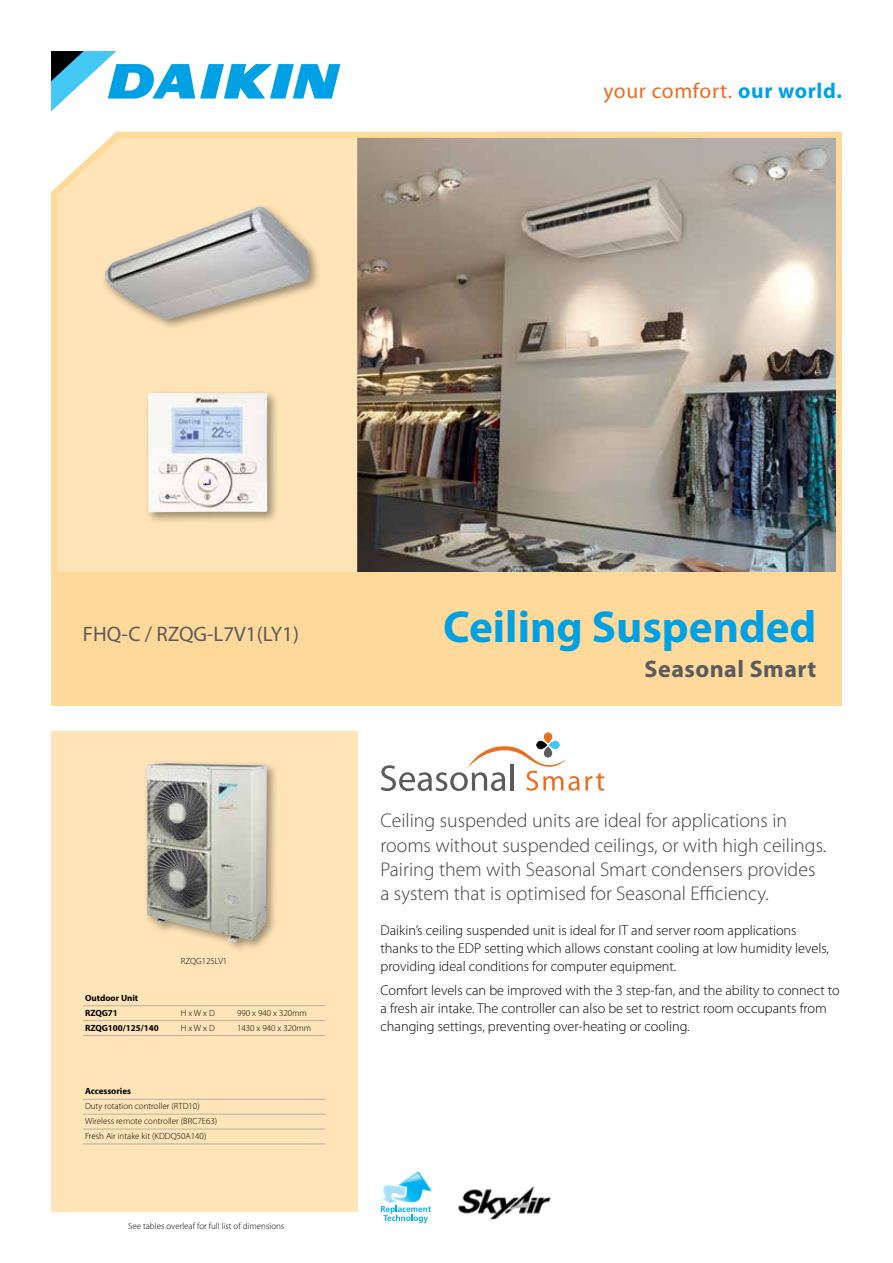
<style>
.page{position:relative;width:893px;height:1263px;background:#fff}
.page>*{position:absolute;margin:0;border:0;box-sizing:border-box;transform-origin:0 0}
.t1{font:700 45px "Myriad Pro";color:#00a1e4}
.t2{font:700 24px "Myriad Pro";letter-spacing:.02em;color:#5a5b5d}
.t3{font:21.45px "Myriad Pro";letter-spacing:.03em;color:#e96e1f}
.t4{font:21px "Myriad Pro";color:#5a5b5d}
.t5{font:300 19.8px/24.3px "Myriad Pro";color:#414042}
.t6{font:300 14.25px/18px "Myriad Pro";color:#000}
.t7{font:300 9px/14.9px "Myriad Pro";color:#000}
.t8{font:700 9px/14.9px "Myriad Pro";color:#000}
.s1{font-weight:700;color:#00a1e4}
</style>
<div class="page">
<div style="left:51px;top:731px;width:306px;height:481px;background:#ffe4b8"></div>
<hr style="left:83px;top:1005px;width:96px;height:1px;background:#b4b1a8">
<hr style="left:179px;top:1005px;width:56px;height:1px;background:#b4b1a8">
<hr style="left:235px;top:1005px;width:90px;height:1px;background:#b4b1a8">
<hr style="left:83px;top:1020px;width:96px;height:1px;background:#b4b1a8">
<hr style="left:179px;top:1020px;width:56px;height:1px;background:#b4b1a8">
<hr style="left:235px;top:1020px;width:90px;height:1px;background:#b4b1a8">
<hr style="left:83px;top:1035px;width:96px;height:1px;background:#b4b1a8">
<hr style="left:179px;top:1035px;width:56px;height:1px;background:#b4b1a8">
<hr style="left:235px;top:1035px;width:90px;height:1px;background:#b4b1a8">
<img style="left:51px;top:131px;width:791px;height:441px">
<div style="left:51px;top:572px;width:791px;height:134px;background:#ffd999"></div>
<svg style="left:51px;top:51px;width:289px;height:60px"></svg>
<svg style="left:381px;top:745px;width:223px;height:46px"></svg>
<svg style="left:544px;top:746px;width:8px;height:12px"></svg>
<div style="left:549px;top:741px;width:11px;height:8px;background:#44c8f5;border-radius:4px"></div>
<div style="left:544px;top:732px;width:8px;height:11px;background:#e96e1f;border-radius:4px"></div>
<div style="left:536px;top:741px;width:11px;height:8px;background:#000;border-radius:4px"></div>
<hr style="left:83px;top:1099px;width:242px;height:1px;background:#b4b1a8">
<hr style="left:83px;top:1114px;width:242px;height:1px;background:#b4b1a8">
<hr style="left:83px;top:1129px;width:242px;height:1px;background:#b4b1a8">
<hr style="left:83px;top:1143px;width:242px;height:1px;background:#b4b1a8">
<img style="left:381px;top:1171px;width:50px;height:32px">
<svg style="left:381px;top:1206px;width:50px;height:17px"></svg>
<img style="left:458px;top:1186px;width:93px;height:33px">
<div style="left:143px;top:759px;width:136px;height:195px;background:#000;opacity:.4"></div>
<img style="left:147px;top:763px;width:120px;height:179px">
<div style="left:101px;top:203px;width:221px;height:128px;background:#000;opacity:.4"></div>
<img style="left:105px;top:206px;width:205px;height:113px">
<div style="left:144px;top:389px;width:135px;height:136px;background:#000;opacity:.4"></div>
<img style="left:148px;top:393px;width:119px;height:119px">
<h3 class="t3" style="left:603px;top:78px;width:240px">your comfort. <span class="s1">our world.</span></h3>
<h3 class="t4" style="left:83px;top:621px;width:218px">FHQ-C / RZQG-L7V1(LY1)</h3>
<p class="t8" style="left:85px;top:990px;width:55px">Outdoor Unit<br>RZQG71</p>
<p class="t7" style="left:181px;top:953px;width:48px">RZQG125LV1</p>
<p class="t7" style="left:181px;top:1005px;width:36px">H x W x D</p>
<p class="t7" style="left:237px;top:1005px;width:71px">990 x 940 x 320mm</p>
<p class="t8" style="left:85px;top:1020px;width:75px">RZQG100/125/140</p>
<p class="t7" style="left:181px;top:1020px;width:36px">H x W x D</p>
<p class="t7" style="left:237px;top:1020px;width:76px">1430 x 940 x 320mm</p>
<p class="t8" style="left:85px;top:1083px;width:47px">Accessories</p>
<p class="t7" style="left:85px;top:1099px;width:134px">Duty rotation controller (RTD10)<br>Wireless remote controller (BRC7E63)<br>Fresh Air intake kit (KDDQ50A140)</p>
<p class="t7" style="left:128px;top:1219px;width:158px">See tables overleaf for full list of dimensions</p>
<h1 class="t1" style="left:443px;top:597px;width:375px">Ceiling Suspended</h1>
<h2 class="t2" style="left:645px;top:653px;width:173px">Seasonal Smart</h2>
<h3 class="t5" style="left:381px;top:809px;width:447px">Ceiling suspended units are ideal for applications in rooms without suspended ceilings, or with high ceilings.<br>Pairing them with Seasonal Smart condensers provides a system that is optimised for Seasonal Efficiency.</h3>
<p class="t6" style="left:381px;top:921px;width:450px">Daikin’s ceiling suspended unit is ideal for IT and server room applications thanks to the EDP setting which allows constant cooling at low humidity levels, providing ideal conditions for computer equipment.</p>
<p class="t6" style="left:381px;top:981px;width:461px">Comfort levels can be improved with the 3 step-fan, and the ability to connect to a fresh air intake. The controller can also be set to restrict room occupants from changing settings, preventing over-heating or cooling.</p>
</div>
